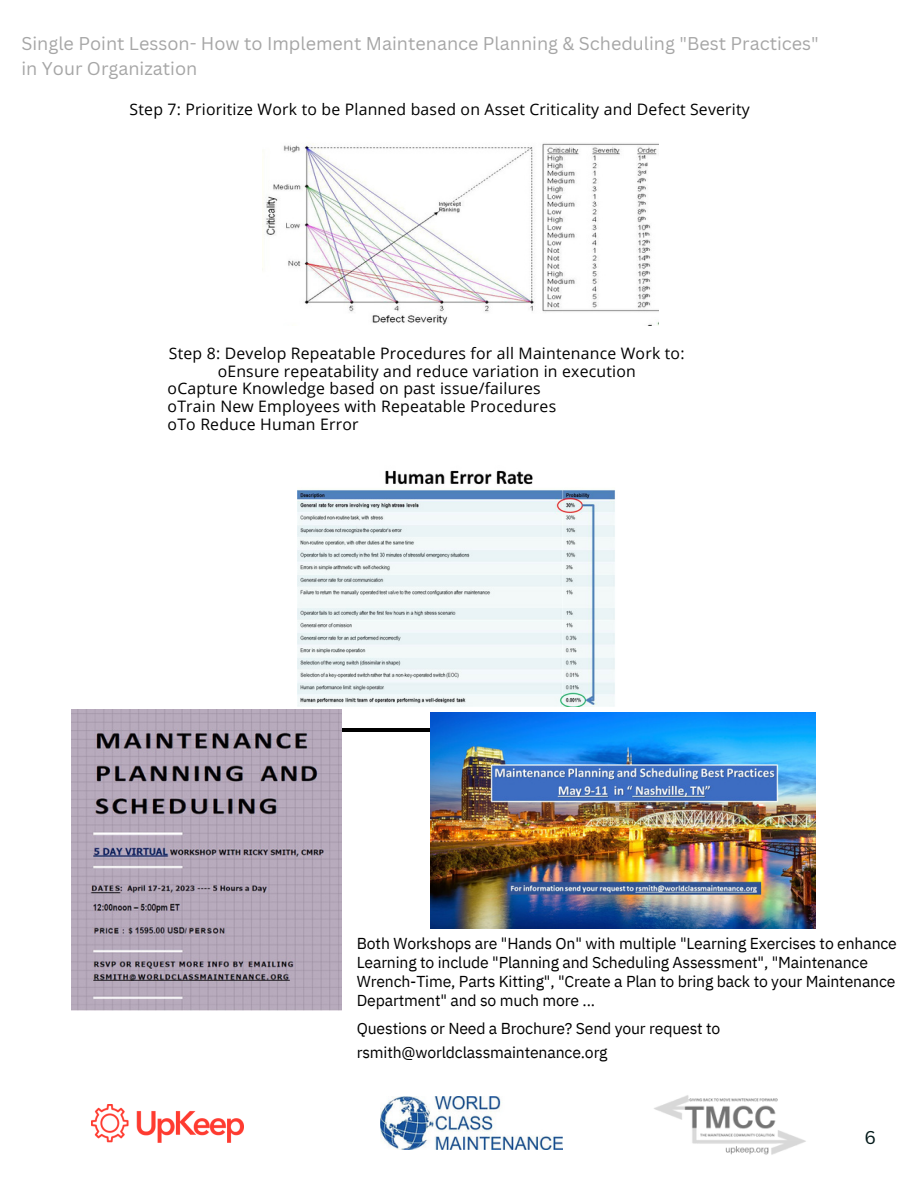
<style>
.page{position:relative;width:918px;height:1188px;background:#fff}
.page>*{position:absolute;margin:0;border:0;box-sizing:border-box;transform-origin:0 0}
.t1{font:18px/24.8px "Canva Sans";color:#a6a6a6}
.t2{font:18px "Canva Sans";color:#051b1b}
.t3{font:15.75px/18.8px "IBM Plex Sans";letter-spacing:-.01em;color:#000}
.t4{font:15.75px "Open Sans";letter-spacing:.015em;color:#000}
</style>
<div class="page">
<hr style="left:128px;top:730px;width:667px;height:1px;background:#000">
<hr style="left:128px;top:729px;width:667px;height:1px;background:#000">
<img style="left:266px;top:143px;width:393px;height:182px">
<img style="left:297px;top:470px;width:318px;height:236px">
<img style="left:72px;top:709px;width:270px;height:302px">
<img style="left:431px;top:712px;width:385px;height:216px">
<img style="left:92px;top:1104px;width:152px;height:39px">
<img style="left:381px;top:1096px;width:182px;height:53px">
<img style="left:654px;top:1095px;width:152px;height:60px">
<p class="t1" style="left:22px;top:31px;width:799px">Single Point Lesson- How to Implement Maintenance Planning &amp; Scheduling "Best Practices" in Your Organization</p>
<p class="t4" style="left:130px;top:98px;width:622px">Step 7: Prioritize Work to be Planned based on Asset Criticality and Defect Severity</p>
<p class="t4" style="left:169px;top:342px;width:517px">Step 8: Develop Repeatable Procedures for all Maintenance Work to:</p>
<p class="t4" style="left:218px;top:360px;width:420px">oEnsure repeatability and reduce variation in execution</p>
<p class="t4" style="left:168px;top:378px;width:375px">oCapture Knowledge based on past issue/failures</p>
<p class="t4" style="left:168px;top:395px;width:390px">oTrain New Employees with Repeatable Procedures</p>
<p class="t4" style="left:168px;top:413px;width:193px">oTo Reduce Human Error</p>
<p class="t3" style="left:357px;top:934px;width:542px">Both Workshops are "Hands On" with multiple "Learning Exercises to enhance Learning to include "Planning and Scheduling Assessment", "Maintenance Wrench-Time, Parts Kitting", "Create a Plan to bring back to your Maintenance Department" and so much more ...</p>
<p class="t3" style="left:357px;top:1016px;width:365px;line-height:23.7px">Questions or Need a Brochure? Send your request to rsmith@worldclassmaintenance.org</p>
<p class="t2" style="left:864px;top:1125px;width:13px">6</p>
</div>
